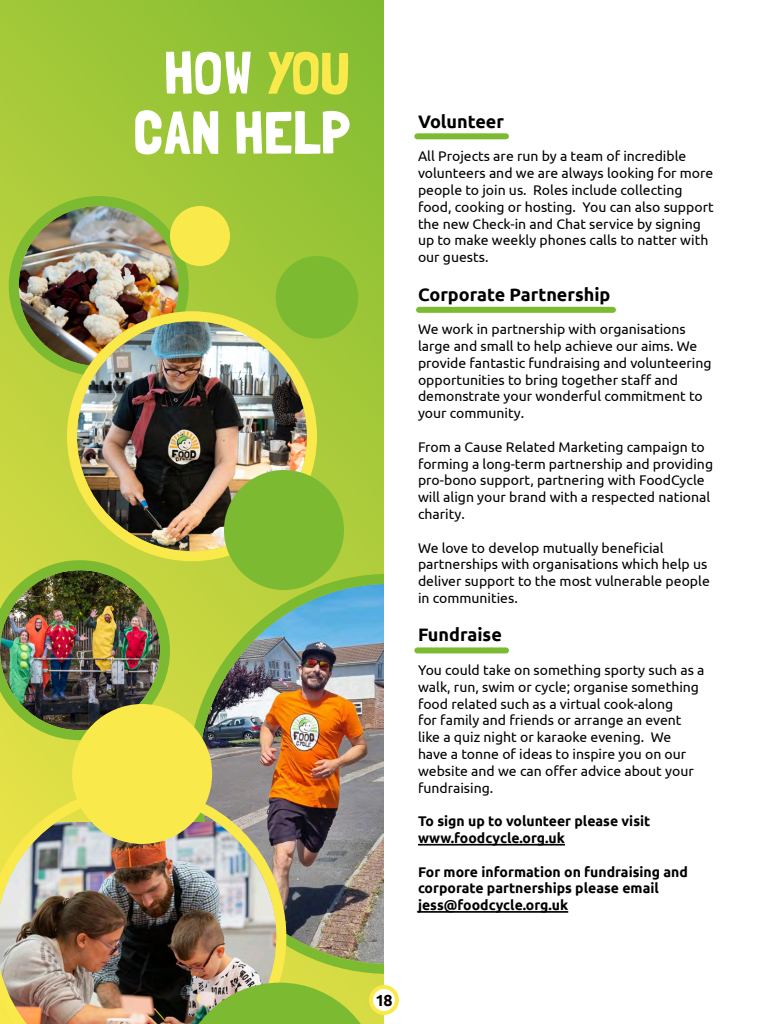
<style>
.page{position:relative;width:768px;height:1024px;background:#fff}
.page>*{position:absolute;margin:0;border:0;box-sizing:border-box;transform-origin:0 0}
.t1{font:60px/60px "Londrina Solid";color:#fff;text-align:center}
.t2{font:700 18px "Ubuntu";color:#000}
.t3{font:700 16px "Ubuntu";color:#000}
.t4{font:14px/16.8px "Ubuntu";color:#000}
.t5{font:700 14px/16.8px "Ubuntu";color:#000}
.s1{color:#fae94b}
</style>
<div class="page">
<svg style="left:0;top:0;width:384px;height:1024px;background:#a5c939"></svg>
<img style="left:0;top:560px;width:170px;height:180px">
<img style="left:19px;top:206px;width:160px;height:160px;border-radius:80px">
<div style="left:9px;top:196px;width:180px;height:180px;border:10px solid #7cba31;border-radius:50%"></div>
<img style="left:199px;top:584px;width:185px;height:380px">
<div style="left:371px;top:987px;width:26px;height:26px;background:#fff;border-radius:50%"></div>
<div style="left:369px;top:985px;width:30px;height:30px;border:4px solid #fae94b;border-radius:50%"></div>
<hr style="left:418px;top:844px;width:147px;height:2px;background:#000">
<hr style="left:418px;top:911px;width:150px;height:2px;background:#000">
<img style="left:77px;top:321px;width:230px;height:230px;border-radius:115px">
<div style="left:67px;top:311px;width:250px;height:250px;border:10px solid #fae94b;border-radius:50%"></div>
<img style="left:0;top:787px;width:286px;height:237px">
<div style="left:224px;top:470px;width:120px;height:120px;background:#7cba31;border-radius:50%"></div>
<div style="left:276px;top:256px;width:82px;height:82px;background:#7cba31;border-radius:50%"></div>
<svg style="left:180px;top:983px;width:200px;height:41px;background:#92b547"></svg>
<div style="left:72px;top:704px;width:140px;height:140px;background:#fae94b;border-radius:50%"></div>
<div style="left:170px;top:206px;width:60px;height:60px;background:#fae94b;border-radius:50%"></div>
<div style="left:417px;top:133px;width:89px;height:6px;background:#7cba31"></div>
<div style="left:419px;top:307px;width:194px;height:6px;background:#7cba31"></div>
<div style="left:417px;top:647px;width:89px;height:6px;background:#7cba31"></div>
<h1 class="t1" style="left:134px;top:42px;width:218px">HOW <span class="s1">YOU<br></span>CAN HELP</h1>
<p class="t2" style="left:418px;top:110px;width:88px">Volunteer</p>
<p class="t4" style="left:418px;top:148px;width:297px">All Projects are run by a team of incredible volunteers and we are always looking for more people to join us. Roles include collecting food, cooking or hosting. You can also support the new Check-in and Chat service by signing up to make weekly phones calls to natter with our guests.</p>
<p class="t2" style="left:418px;top:283px;width:194px">Corporate Partnership</p>
<p class="t4" style="left:418px;top:320px;width:295px">We work in partnership with organisations large and small to help achieve our aims. We provide fantastic fundraising and volunteering opportunities to bring together staff and demonstrate your wonderful commitment to your community.</p>
<p class="t4" style="left:418px;top:438px;width:297px">From a Cause Related Marketing campaign to forming a long-term partnership and providing pro-bono support, partnering with FoodCycle will align your brand with a respected national charity.</p>
<p class="t4" style="left:418px;top:539px;width:293px">We love to develop mutually beneficial partnerships with organisations which help us deliver support to the most vulnerable people in communities.</p>
<p class="t2" style="left:418px;top:624px;width:85px">Fundraise</p>
<p class="t4" style="left:418px;top:661px;width:288px">You could take on something sporty such as a walk, run, swim or cycle; organise something food related such as a virtual cook-along<br>for family and friends or arrange an event like a quiz night or karaoke evening. We<br>have a tonne of ideas to inspire you on our website and we can offer advice about your fundraising.</p>
<p class="t5" style="left:418px;top:813px;width:234px">To sign up to volunteer please visit www.foodcycle.org.uk</p>
<p class="t5" style="left:418px;top:863px;width:271px">For more information on fundraising and corporate partnerships please email jess@foodcycle.org.uk</p>
<p class="t3" style="left:376px;top:991px;width:18px">18</p>
</div>
